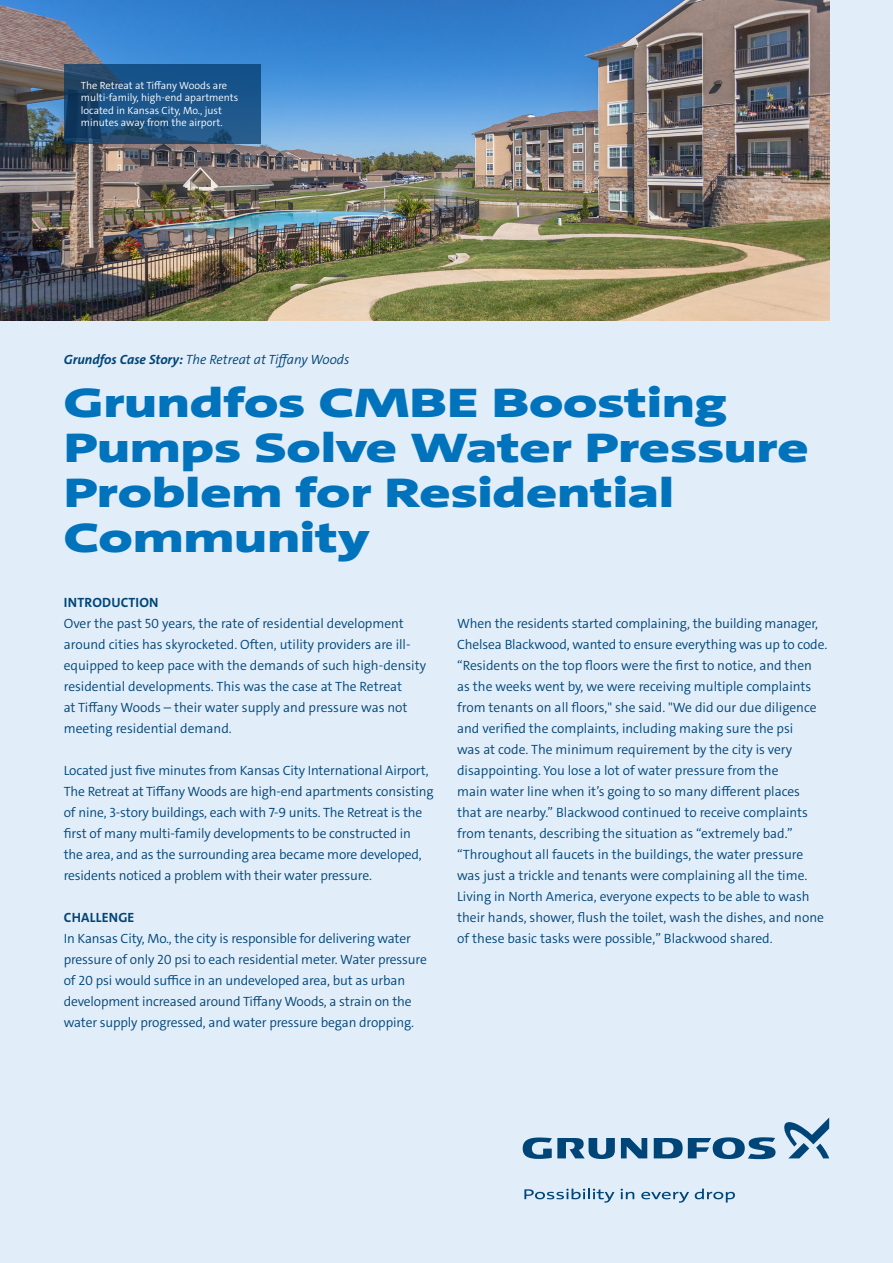
<style>
.page{position:relative;width:893px;height:1263px;background:#e1edf8}
.page>*{position:absolute;margin:0;border:0;box-sizing:border-box;transform-origin:0 0}
.t1{font:900 42px/45px "Grundfos The Sans Extd";letter-spacing:-.005em;color:#0073bc}
.t2{font:300 13.5px/21px "Grundfos The Sans";letter-spacing:-.005em;color:#004578}
.t3{font:italic 300 13.5px "Grundfos The Sans";color:#004578}
.t4{font:700 13.5px "Grundfos The Sans";letter-spacing:.015em;color:#004578}
.t5{font:300 10.5px/12.6px "Grundfos The Sans";color:#fff}
.s1{font-weight:700}
</style>
<div class="page">
<img style="left:0;top:0;width:829px;height:321px">
<svg style="left:64px;top:64px;width:196px;height:80px;background:#1b4f7f"></svg>
<svg style="left:621px;top:1138px;width:26px;height:20px"></svg>
<svg style="left:523px;top:1137px;width:92px;height:22px"></svg>
<svg style="left:654px;top:1137px;width:121px;height:22px"></svg>
<svg style="left:784px;top:1118px;width:45px;height:40px"></svg>
<svg style="left:524px;top:1188px;width:90px;height:15px"></svg>
<svg style="left:621px;top:1189px;width:13px;height:10px"></svg>
<svg style="left:641px;top:1192px;width:48px;height:11px"></svg>
<svg style="left:695px;top:1188px;width:40px;height:14px"></svg>
<p class="t5" style="left:81px;top:79px;width:159px">The Retreat at Tiffany Woods are multi-family, high-end apartments located in Kansas City, Mo., just minutes away from the airport.</p>
<p class="t3" style="left:64px;top:351px;width:287px"><span class="s1">Grundfos Case Story:</span> The Retreat at Tiffany Woods</p>
<p class="t1" style="left:64px;top:381px;width:747px">Grundfos CMBE Boosting<br>Pumps Solve Water Pressure<br>Problem for Residential<br>Community</p>
<p class="t4" style="left:64px;top:594px;width:96px">INTRODUCTION</p>
<p class="t2" style="left:64px;top:613px;width:364px">Over the past 50 years, the rate of residential development around cities has skyrocketed. Often, utility providers are ill&shy;equipped to keep pace with the demands of such high-density residential developments. This was the case at The Retreat<br>at Tiffany Woods – their water supply and pressure was not meeting residential demand.</p>
<p class="t2" style="left:64px;top:760px;width:371px">Located just five minutes from Kansas City International Airport, The Retreat at Tiffany Woods are high-end apartments consisting of nine, 3-story buildings, each with 7-9 units. The Retreat is the first of many multi-family developments to be constructed in the area, and as the surrounding area became more developed, residents noticed a problem with their water pressure.</p>
<p class="t4" style="left:64px;top:909px;width:72px">CHALLENGE</p>
<p class="t2" style="left:64px;top:928px;width:365px">In Kansas City, Mo., the city is responsible for delivering water pressure of only 20 psi to each residential meter. Water pressure of 20 psi would suffice in an undeveloped area, but as urban development increased around Tiffany Woods, a strain on the water supply progressed, and water pressure began dropping.</p>
<p class="t2" style="left:457px;top:613px;width:372px">When the residents started complaining, the building manager,<br>Chelsea Blackwood, wanted to ensure everything was up to code.</p>
<p class="t2" style="left:457px;top:655px;width:368px">“Residents on the top floors were the first to notice, and then as the weeks went by, we were receiving multiple complaints from tenants on all floors," she said. "We did our due diligence and verified the complaints, including making sure the psi<br>was at code. The minimum requirement by the city is very disappointing. You lose a lot of water pressure from the<br>main water line when it’s going to so many different places that are nearby.” Blackwood continued to receive complaints from tenants, describing the situation as “extremely bad.” “Throughout all faucets in the buildings, the water pressure was just a trickle and tenants were complaining all the time.<br>Living in North America, everyone expects to be able to wash their hands, shower, flush the toilet, wash the dishes, and none of these basic tasks were possible,” Blackwood shared.</p>
</div>
